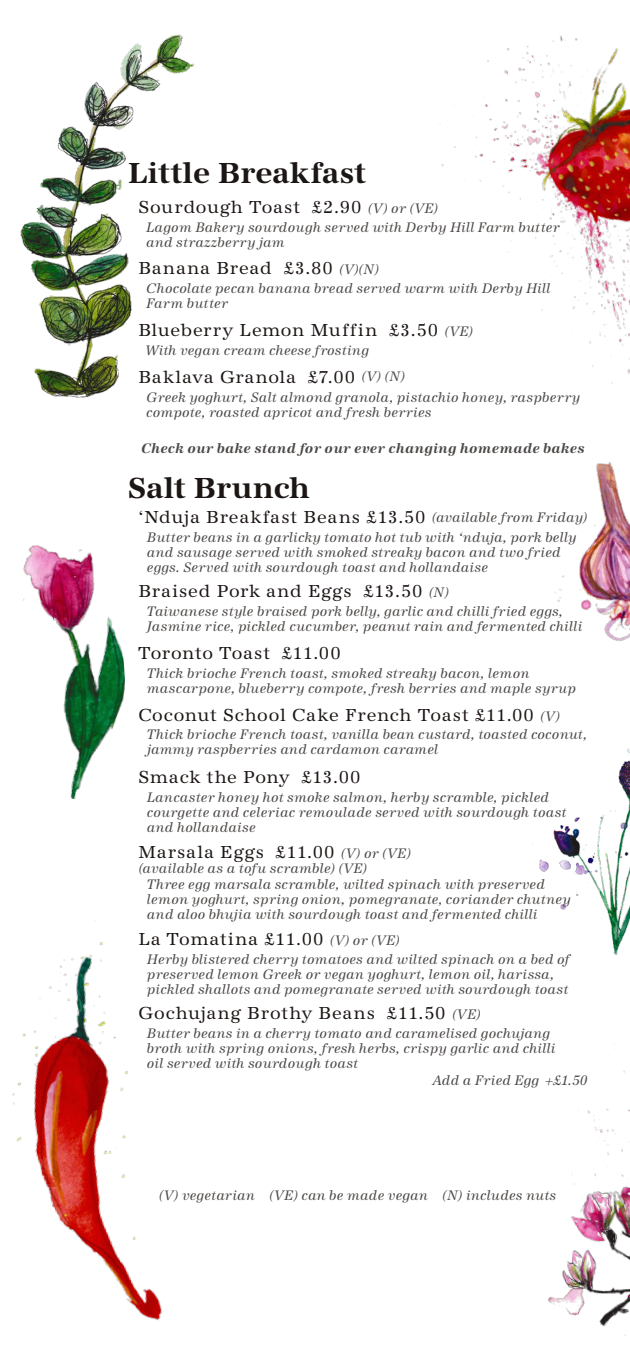
<style>
.page{position:relative;width:630px;height:1361px;background:#fff}
.page>*{position:absolute;margin:0;border:0;box-sizing:border-box;transform-origin:0 0}
.t1{font:700 30px "URW Antiqua";color:#1c1614}
.t2{font:18px "URW Antiqua";letter-spacing:.045em;color:#1c1614}
.t3{font:italic 14.25px/15px "URW Antiqua";letter-spacing:.015em;color:#4b4846}
.t4{font:italic 700 14.25px "URW Antiqua";letter-spacing:.025em;color:#4b4846}
.s1{font-style:italic;font-size:14.25px;color:#4b4846}
</style>
<div class="page">
<img style="left:20px;top:34px;width:175px;height:364px">
<img style="left:548px;top:1043px;width:81px;height:293px">
<img style="left:439px;top:35px;width:190px;height:349px">
<img style="left:554px;top:462px;width:75px;height:179px">
<img style="left:12px;top:920px;width:150px;height:401px">
<img style="left:539px;top:749px;width:90px;height:205px">
<img style="left:23px;top:545px;width:102px;height:254px">
<h1 class="t1" style="left:128px;top:156px;width:240px">Little Breakfast</h1>
<p class="t2" style="left:138px;top:197px;width:301px">Sourdough Toast £2.90 <span class="s1">(V) or (VE)</span></p>
<p class="t3" style="left:146px;top:220px;width:415px">Lagom Bakery sourdough served with Derby Hill Farm butter and strazzberry jam</p>
<p class="t2" style="left:138px;top:258px;width:242px">Banana Bread £3.80 <span class="s1">(V)(N)</span></p>
<p class="t3" style="left:146px;top:281px;width:405px">Chocolate pecan banana bread served warm with Derby Hill<br>Farm butter</p>
<p class="t2" style="left:138px;top:320px;width:336px">Blueberry Lemon Muffin £3.50 <span class="s1">(VE)</span></p>
<p class="t3" style="left:145px;top:343px;width:225px">With vegan cream cheese frosting</p>
<p class="t2" style="left:138px;top:367px;width:268px">Baklava Granola £7.00 <span class="s1">(V) (N)</span></p>
<p class="t3" style="left:146px;top:389px;width:435px">Greek yoghurt, Salt almond granola, pistachio honey, raspberry compote, roasted apricot and fresh berries</p>
<p class="t4" style="left:141px;top:440px;width:445px">Check our bake stand for our ever changing homemade bakes</p>
<h1 class="t1" style="left:128px;top:470px;width:184px">Salt Brunch</h1>
<p class="t2" style="left:138px;top:507px;width:450px">‘Nduja Breakfast Beans £13.50 <span class="s1">(available from Friday)</span></p>
<p class="t3" style="left:147px;top:530px;width:431px">Butter beans in a garlicky tomato hot tub with ‘nduja, pork belly and sausage served with smoked streaky bacon and two fried eggs. Served with sourdough toast and hollandaise</p>
<p class="t2" style="left:138px;top:581px;width:312px">Braised Pork and Eggs £13.50 <span class="s1">(N)</span></p>
<p class="t3" style="left:147px;top:604px;width:436px">Taiwanese style braised pork belly, garlic and chilli fried eggs,<br>Jasmine rice, pickled cucumber, peanut rain and fermented chilli</p>
<p class="t2" style="left:138px;top:643px;width:204px">Toronto Toast £11.00</p>
<p class="t3" style="left:147px;top:666px;width:430px">Thick brioche French toast, smoked streaky bacon, lemon mascarpone, blueberry compote, fresh berries and maple syrup</p>
<p class="t2" style="left:138px;top:705px;width:423px">Coconut School Cake French Toast £11.00 <span class="s1">(V)</span></p>
<p class="t3" style="left:147px;top:727px;width:441px">Thick brioche French toast, vanilla bean custard, toasted coconut, jammy raspberries and cardamon caramel</p>
<p class="t2" style="left:138px;top:767px;width:223px">Smack the Pony £13.00</p>
<p class="t3" style="left:147px;top:790px;width:421px">Lancaster honey hot smoke salmon, herby scramble, pickled courgette and celeriac remoulade served with sourdough toast and hollandaise</p>
<p class="t2" style="left:138px;top:841px;width:274px">Marsala Eggs £11.00 <span class="s1">(V) or (VE)</span></p>
<p class="t3" style="left:147px;top:860px;width:399px;line-height:16.5px;text-indent:-9px">(available as a tofu scramble) (VE)<br>Three egg marsala scramble, wilted spinach with preserved</p>
<p class="t3" style="left:147px;top:892px;width:425px">lemon yoghurt, spring onion, pomegranate, coriander chutney and aloo bhujia with sourdough toast and fermented chilli</p>
<p class="t2" style="left:138px;top:929px;width:263px">La Tomatina £11.00 <span class="s1">(V) or (VE)</span></p>
<p class="t3" style="left:147px;top:952px;width:424px">Herby blistered cherry tomatoes and wilted spinach on a bed of preserved lemon Greek or vegan yoghurt, lemon oil, harissa, pickled shallots and pomegranate served with sourdough toast</p>
<p class="t2" style="left:138px;top:1003px;width:343px">Gochujang Brothy Beans £11.50 <span class="s1">(VE)</span></p>
<p class="t3" style="left:147px;top:1026px;width:410px">Butter beans in a cherry tomato and caramelised gochujang broth with spring onions, fresh herbs, crispy garlic and chilli oil served with sourdough toast</p>
<p class="t3" style="left:432px;top:1073px;width:156px">Add a Fried Egg +£1.50</p>
<p class="t3" style="left:159px;top:1188px;width:398px">(V) vegetarian (VE) can be made vegan (N) includes nuts</p>
</div>
